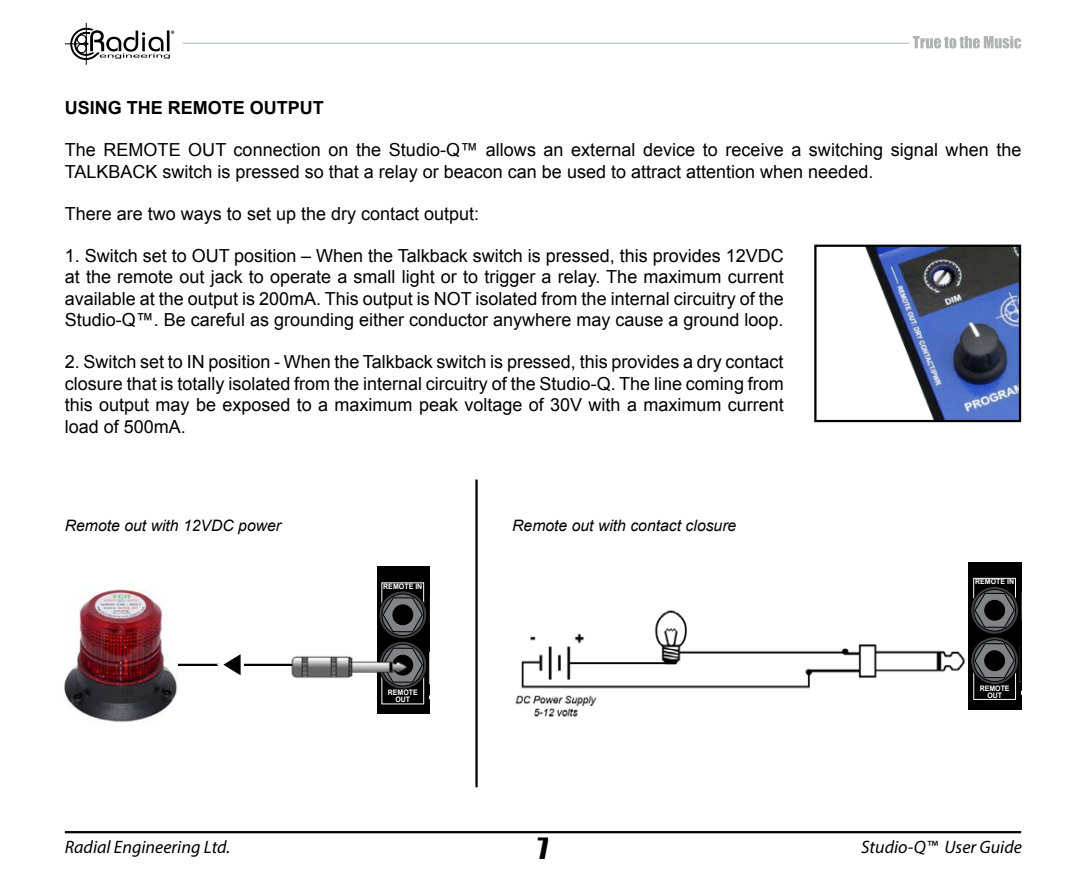
<style>
.page{position:relative;width:1086px;height:891px;background:#fff}
.page>*{position:absolute;margin:0;border:0;box-sizing:border-box;transform-origin:0 0}
.t1{font:27px "Impact";color:#000}
.t2{font:18px/21.6px "Arial";color:#000;text-align:justify}
.t3{font:italic 18px "Myriad Pro";color:#000}
.t4{font:700 18px "Arial";color:#000}
.t5{font:italic 15.75px "Arial";color:#000}
.t6{font:700 7.65px/7.2px "Arial";color:#fff;text-align:center;scale:.92 1}
.t7{font:700 7.65px "Arial";color:#fff;scale:.93 1}
</style>
<div class="page">
<svg style="left:65px;top:22px;width:109px;height:43px"></svg>
<svg style="left:912px;top:36px;width:109px;height:12px"></svg>
<hr style="left:183px;top:43px;width:726px;height:1px;background:#babdbf">
<hr style="left:65px;top:831px;width:956px;height:2px;background:#000">
<hr style="left:103px;top:664px;width:200px;height:2px;background:#000">
<svg style="left:213px;top:654px;width:34px;height:21px"></svg>
<img style="left:865px;top:248px;width:153px;height:171px">
<div style="left:814px;top:245px;width:207px;height:177px;border:2px solid #000"></div>
<div style="left:377px;top:567px;width:52px;height:147px;background:#000"></div>
<svg style="left:379px;top:591px;width:47px;height:48px"></svg>
<div style="left:379px;top:591px;width:48px;height:48px;border:1px solid #000;border-radius:50%"></div>
<svg style="left:382px;top:594px;width:41px;height:42px"></svg>
<div style="left:382px;top:594px;width:42px;height:42px;border:1px solid #000;border-radius:50%"></div>
<svg style="left:383px;top:598px;width:39px;height:34px"></svg>
<div style="left:393px;top:605px;width:20px;height:20px;background:#000;border-radius:50%"></div>
<div style="left:393px;top:605px;width:20px;height:20px;border:1px solid #000;border-radius:50%"></div>
<svg style="left:379px;top:641px;width:47px;height:48px"></svg>
<div style="left:379px;top:641px;width:48px;height:48px;border:1px solid #000;border-radius:50%"></div>
<svg style="left:382px;top:644px;width:41px;height:42px"></svg>
<div style="left:382px;top:644px;width:42px;height:42px;border:1px solid #000;border-radius:50%"></div>
<svg style="left:383px;top:648px;width:46px;height:38px"></svg>
<div style="left:393px;top:655px;width:19px;height:20px;background:#000;border-radius:50%"></div>
<div style="left:393px;top:655px;width:20px;height:20px;border:1px solid #000;border-radius:50%"></div>
<div style="left:968px;top:562px;width:53px;height:148px;background:#000"></div>
<div style="left:973px;top:578px;width:42px;height:33px;border:1px solid #fff"></div>
<div style="left:973px;top:660px;width:42px;height:40px;border:1px solid #fff"></div>
<svg style="left:970px;top:586px;width:48px;height:48px"></svg>
<div style="left:970px;top:586px;width:48px;height:48px;border:1px solid #000;border-radius:50%"></div>
<svg style="left:973px;top:589px;width:42px;height:42px"></svg>
<div style="left:973px;top:589px;width:42px;height:42px;border:1px solid #000;border-radius:50%"></div>
<svg style="left:974px;top:593px;width:40px;height:34px"></svg>
<div style="left:984px;top:600px;width:20px;height:20px;background:#000;border-radius:50%"></div>
<div style="left:984px;top:600px;width:20px;height:20px;border:1px solid #000;border-radius:50%"></div>
<svg style="left:970px;top:637px;width:48px;height:48px"></svg>
<div style="left:970px;top:637px;width:48px;height:48px;border:1px solid #000;border-radius:50%"></div>
<svg style="left:973px;top:640px;width:42px;height:42px"></svg>
<div style="left:973px;top:640px;width:42px;height:42px;border:1px solid #000;border-radius:50%"></div>
<svg style="left:974px;top:643px;width:47px;height:38px"></svg>
<div style="left:984px;top:651px;width:20px;height:20px;background:#000;border-radius:50%"></div>
<div style="left:984px;top:651px;width:20px;height:20px;border:1px solid #000;border-radius:50%"></div>
<img style="left:288px;top:652px;width:122px;height:31px">
<img style="left:64px;top:589px;width:113px;height:134px">
<img style="left:515px;top:610px;width:451px;height:107px">
<hr style="left:475px;top:480px;width:2px;height:307px;background:#000">
<p class="t4" style="left:65px;top:96px;width:261px">USING THE REMOTE OUTPUT</p>
<p class="t2" style="left:65px;top:139px;width:958px">The REMOTE OUT connection on the Studio-Q™ allows an external device to receive a switching signal when the<br>TALKBACK switch is pressed so that a relay or beacon can be used to attract attention when needed.</p>
<p class="t2" style="left:65px;top:203px;width:416px">There are two ways to set up the dry contact output:</p>
<p class="t2" style="left:65px;top:245px;width:720px">1. Switch set to OUT position – When the Talkback switch is pressed, this provides 12VDC at the remote out jack to operate a small light or to trigger a relay. The maximum current available at the output is 200mA. This output is NOT isolated from the internal circuitry of the Studio-Q™. Be careful as grounding either conductor anywhere may cause a ground loop.</p>
<p class="t2" style="left:65px;top:351px;width:720px">2. Switch set to IN position - When the Talkback switch is pressed, this provides a dry contact closure that is totally isolated from the internal circuitry of the Studio-Q. The line coming from this output may be exposed to a maximum peak voltage of 30V with a maximum current load of 500mA.</p>
<p class="t5" style="left:65px;top:516px;width:218px">Remote out with 12VDC power</p>
<p class="t5" style="left:512px;top:516px;width:226px">Remote out with contact closure</p>
<p class="t7" style="left:383px;top:581px;width:44px">REMOTE IN</p>
<p class="t6" style="left:388px;top:689px;width:34px">REMOTE<br>OUT</p>
<p class="t7" style="left:975px;top:577px;width:44px">REMOTE IN</p>
<p class="t6" style="left:979px;top:685px;width:34px">REMOTE<br>OUT</p>
<h1 class="t1" style="left:537px;top:827px;width:12px">7</h1>
<p class="t3" style="left:65px;top:836px;width:167px">Radial Engineering Ltd.</p>
<p class="t3" style="left:861px;top:836px;width:162px">Studio-Q™ User Guide</p>
</div>
